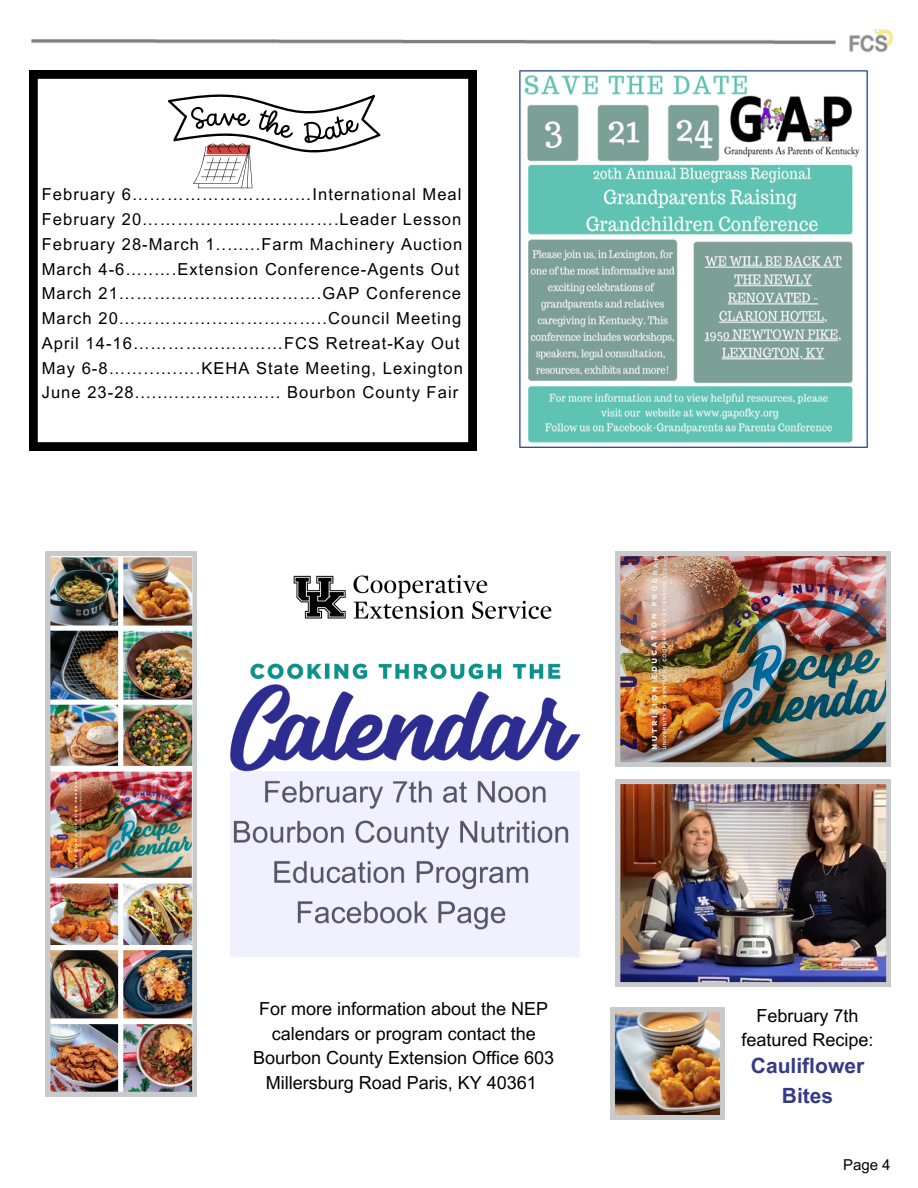
<style>
.page{position:relative;width:918px;height:1188px;background:#fff}
.page>*{position:absolute;margin:0;border:0;box-sizing:border-box;transform-origin:0 0}
.t1{font:700 21px/29.2px "Arial MT Pro";color:#353a84;text-align:center}
.t2{font:18px/24.8px "Arial MT Pro";color:#000;text-align:center}
.t3{font:16.5px/24.8px "Arial MT Pro";letter-spacing:.065em;color:#000}
.t4{font:15px "Arial MT Pro";color:#000}
</style>
<div class="page">
<svg style="left:30px;top:71px;width:446px;height:379px"></svg>
<img style="left:616px;top:552px;width:274px;height:215px">
<img style="left:616px;top:780px;width:274px;height:207px">
<img style="left:31px;top:29px;width:863px;height:24px">
<img style="left:519px;top:71px;width:348px;height:377px">
<img style="left:230px;top:663px;width:351px;height:294px">
<img style="left:46px;top:552px;width:151px;height:544px">
<img style="left:611px;top:1008px;width:113px;height:111px">
<img style="left:293px;top:575px;width:259px;height:44px">
<svg style="left:168px;top:92px;width:212px;height:96px"></svg>
<p class="t3" style="left:42px;top:184px;width:423px">February 6……………………....…International Meal February 20…………..…....………….Leader Lesson February 28-March 1..…...Farm Machinery Auction March 4-6…..….Extension Conference-Agents Out March 21………....………………….GAP Conference March 20…………....………………..Council Meeting April 14-16…………...…..……FCS Retreat-Kay Out May 6-8……..….….KEHA State Meeting, Lexington June 23-28.......................... Bourbon County Fair</p>
<p class="t2" style="left:253px;top:998px;width:303px">For more information about the NEP calendars or program contact the Bourbon County Extension Office 603<br>Millersburg Road Paris, KY 40361</p>
<p class="t2" style="left:742px;top:1005px;width:134px">February 7th featured Recipe:</p>
<p class="t1" style="left:751px;top:1054px;width:115px">Cauliflower<br>Bites</p>
<h1 class="t4" style="left:843px;top:1159px;width:49px">Page 4</h1>
</div>
